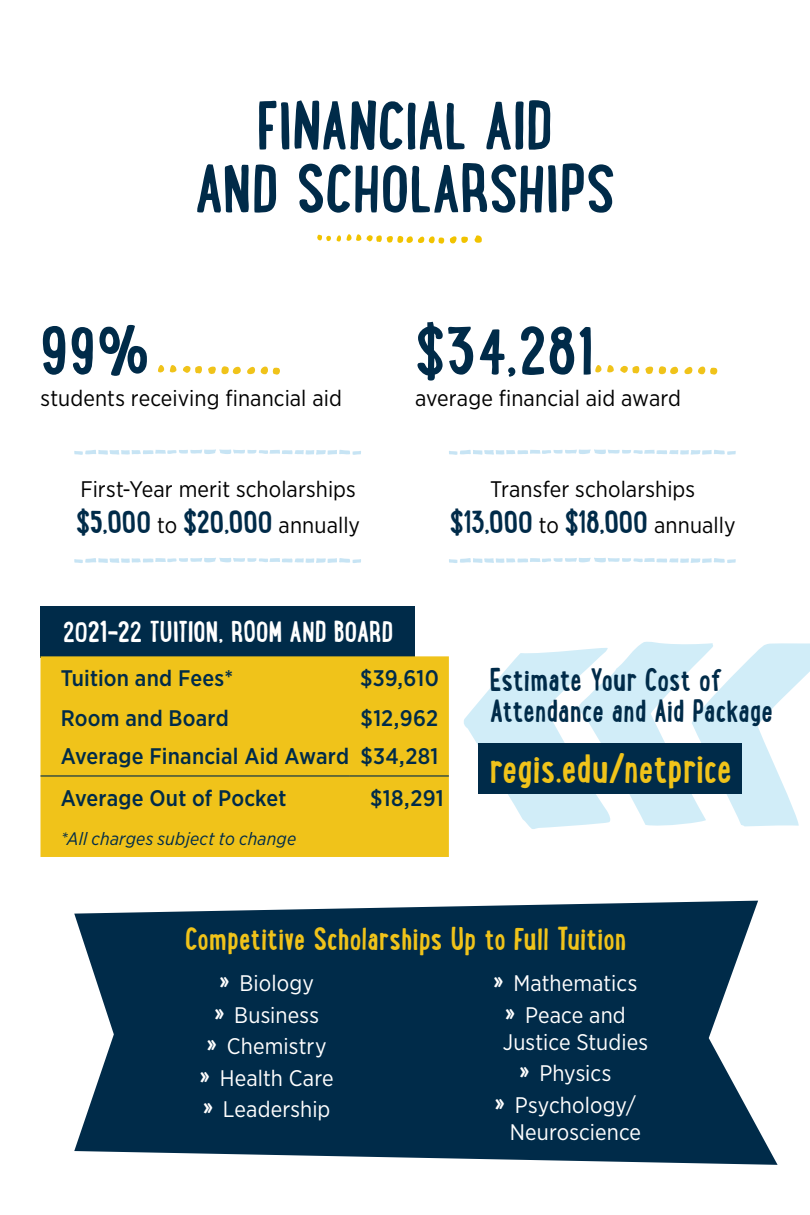
<style>
.page{position:relative;width:810px;height:1215px;background:#fff}
.page>*{position:absolute;margin:0;border:0;box-sizing:border-box;transform-origin:0 0}
.t1{font:700 67.5px/63px "Lunch Box";letter-spacing:-.005em;color:#002b49;text-align:center}
.t2{font:700 40.5px "Lunch Box";letter-spacing:-.005em;color:#f0c31a}
.t3{font:700 31.5px/31.5px "Lunch Box";letter-spacing:-.005em;color:#002b49}
.t4{font:700 31.5px "Lunch Box";color:#f0c31a}
.t5{font:700 29.25px "Lunch Box";color:#fff}
.t6{font:22.5px/31.5px "Gotham Narrow";letter-spacing:.005em;color:#fff;text-align:center}
.t7{font:22.5px "Gotham Narrow";letter-spacing:.005em;color:#000}
.t8{font:500 22.5px/38.7px "Gotham Narrow";letter-spacing:.01em;color:#002b49;text-align:right}
.t9{font:italic 18px "Gotham Narrow";letter-spacing:.01em;color:#002b49}
.s1{font-family:"Gotham Narrow";font-weight:400;font-size:22.5px;color:#000}
.s2{font-family:"Lunch Box";font-size:27px}
</style>
<div class="page">
<svg style="left:74px;top:901px;width:704px;height:264px;background:#214660"></svg>
<svg style="left:317px;top:234px;width:165px;height:10px"></svg>
<svg style="left:158px;top:365px;width:122px;height:10px"></svg>
<svg style="left:595px;top:365px;width:123px;height:10px"></svg>
<svg style="left:74px;top:449px;width:287px;height:6px"></svg>
<svg style="left:449px;top:449px;width:287px;height:6px"></svg>
<svg style="left:74px;top:557px;width:287px;height:6px"></svg>
<svg style="left:449px;top:557px;width:287px;height:6px"></svg>
<div style="left:40px;top:606px;width:375px;height:52px;background:#002b49"></div>
<div style="left:40px;top:656px;width:409px;height:201px;background:#f0c31a"></div>
<hr style="left:40px;top:775px;width:310px;height:2px;background:#002b49">
<hr style="left:350px;top:775px;width:99px;height:2px;background:#002b49">
<svg style="left:464px;top:641px;width:346px;height:188px"></svg>
<div style="left:478px;top:743px;width:264px;height:51px;background:#002b49"></div>
<h1 class="t1" style="left:194px;top:91px;width:422px">FINANCIAL AID<br>AND SCHOLARSHIPS</h1>
<h1 class="t1" style="left:40px;top:316px;width:110px">99%</h1>
<p class="t7" style="left:40px;top:384px;width:303px">students receiving financial aid</p>
<p class="t7" style="left:80px;top:475px;width:277px">First-Year merit scholarships</p>
<h3 class="t3" style="left:76px;top:504px;width:285px">$5,000 <span class="s1">to</span> $20,000 <span class="s1">annually</span></h3>
<h1 class="t1" style="left:415px;top:316px;width:180px">$34,281</h1>
<p class="t7" style="left:415px;top:384px;width:268px">average financial aid award</p>
<p class="t7" style="left:490px;top:475px;width:206px">Transfer scholarships</p>
<h3 class="t3" style="left:450px;top:504px;width:287px">$13,000 <span class="s1">to</span> $18,000 <span class="s1">annually</span></h3>
<h3 class="t5" style="left:63px;top:610px;width:332px">2021-22 TUITION, ROOM AND BOARD</h3>
<p class="t8" style="left:61px;top:659px;width:174px">Tuition and Fees*</p>
<p class="t8" style="left:360px;top:659px;width:80px">$39,610</p>
<p class="t8" style="left:61px;top:698px;width:170px">Room and Board</p>
<p class="t8" style="left:61px;top:698px;width:379px">$12,962<br>Average Financial Aid Award $34,281</p>
<p class="t8" style="left:61px;top:779px;width:227px">Average Out of Pocket</p>
<p class="t8" style="left:370px;top:779px;width:75px">$18,291</p>
<p class="t9" style="left:61px;top:827px;width:237px">*All charges subject to change</p>
<h3 class="t3" style="left:490px;top:663px;width:285px">Estimate Your Cost of<br>Attendance and Aid Package</h3>
<h2 class="t2" style="left:490px;top:739px;width:244px">regis.edu/netprice</h2>
<h3 class="t4" style="left:185px;top:915px;width:443px">Competitive Scholarships Up to Full Tuition</h3>
<p class="t6" style="left:199px;top:967px;width:136px"><span class="s2">»</span> Biology<br><span class="s2">»</span> Business<br><span class="s2">»</span> Chemistry <span class="s2">»</span> Health Care <span class="s2">»</span> Leadership</p>
<p class="t6" style="left:493px;top:967px;width:146px"><span class="s2">»</span> Mathematics <span class="s2">»</span> Peace and</p>
<p class="t6" style="left:495px;top:1026px;width:155px">Justice Studies <span class="s2">»</span> Physics<br><span class="s2">»</span> Psychology/</p>
<p class="t6" style="left:510px;top:1116px;width:133px">Neuroscience</p>
</div>
